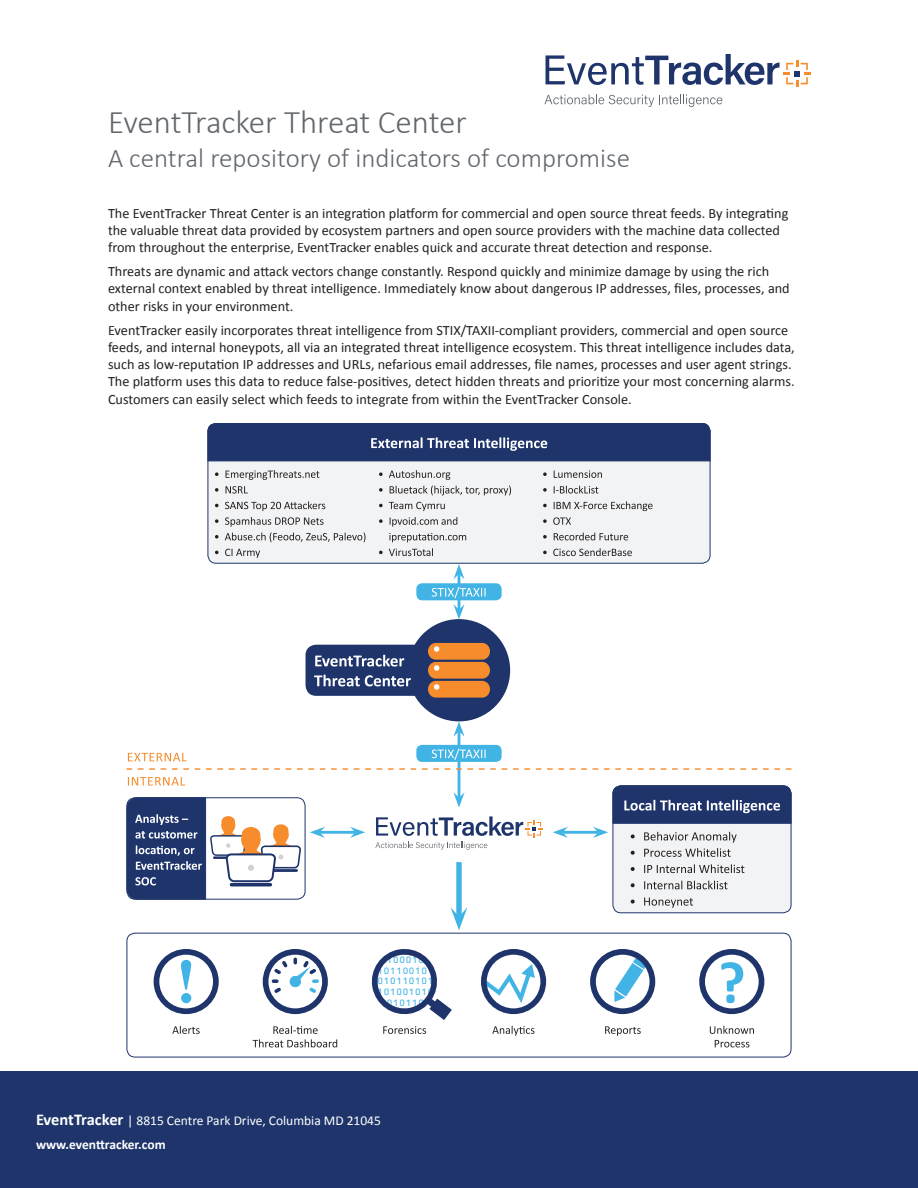
<style>
.page{position:relative;width:918px;height:1188px;background:#fff}
.page>*{position:absolute;margin:0;border:0;box-sizing:border-box;transform-origin:0 0}
.t1{font:300 33px "Calibri";color:#62676d}
.t2{font:300 27px "Calibri";color:#62676d}
.t3{font:14.25px/17.2px "Calibri";color:#231f20}
.t4{font:13.5px/24px "Calibri";color:#fff}
.t5{font:8.7px/10.6px "OCRB";color:#41b4e5;text-align:center}
.s1{font-weight:700;font-size:16.5px}
.s2{font-weight:700}
</style>
<div class="page">
<hr style="left:458px;top:731px;width:2px;height:67px;background:#41b4e5">
<svg style="left:453px;top:721px;width:12px;height:16px"></svg>
<svg style="left:453px;top:792px;width:12px;height:15px"></svg>
<div style="left:126px;top:933px;width:666px;height:125px;border:1px solid #1e346b;border-radius:8px"></div>
<hr style="left:563px;top:831px;width:35px;height:3px;background:#41b4e5">
<svg style="left:553px;top:827px;width:15px;height:11px"></svg>
<hr style="left:320px;top:831px;width:35px;height:3px;background:#41b4e5">
<svg style="left:310px;top:827px;width:15px;height:11px"></svg>
<svg style="left:350px;top:827px;width:15px;height:11px"></svg>
<div style="left:208px;top:423px;width:502px;height:140px;background:#f2f3f4;border-radius:8px"></div>
<svg style="left:543px;top:548px;width:89px;height:8px"></svg>
<svg style="left:543px;top:533px;width:85px;height:7px"></svg>
<svg style="left:543px;top:517px;width:28px;height:8px"></svg>
<svg style="left:543px;top:501px;width:110px;height:10px"></svg>
<svg style="left:543px;top:486px;width:55px;height:8px"></svg>
<svg style="left:543px;top:470px;width:59px;height:8px"></svg>
<svg style="left:379px;top:548px;width:54px;height:8px"></svg>
<svg style="left:389px;top:533px;width:77px;height:9px"></svg>
<svg style="left:379px;top:517px;width:78px;height:10px"></svg>
<svg style="left:379px;top:502px;width:66px;height:9px"></svg>
<svg style="left:379px;top:486px;width:132px;height:9px"></svg>
<svg style="left:379px;top:470px;width:71px;height:10px"></svg>
<svg style="left:215px;top:549px;width:45px;height:9px"></svg>
<svg style="left:215px;top:517px;width:151px;height:25px"></svg>
<svg style="left:215px;top:501px;width:110px;height:10px"></svg>
<svg style="left:215px;top:486px;width:33px;height:8px"></svg>
<svg style="left:215px;top:470px;width:104px;height:10px"></svg>
<svg style="left:207px;top:423px;width:504px;height:39px;background:#2b4073"></svg>
<hr style="left:458px;top:574px;width:2px;height:36px;background:#41b4e5">
<svg style="left:453px;top:564px;width:12px;height:15px"></svg>
<svg style="left:453px;top:604px;width:12px;height:15px"></svg>
<div style="left:456px;top:862px;width:6px;height:55px;background:#41b4e5"></div>
<svg style="left:451px;top:907px;width:16px;height:23px"></svg>
<svg style="left:172px;top:1026px;width:28px;height:8px"></svg>
<div style="left:154px;top:949px;width:65px;height:65px;border:6px solid #1e346b;border-radius:50%"></div>
<svg style="left:181px;top:960px;width:10px;height:43px"></svg>
<svg style="left:253px;top:1026px;width:84px;height:21px"></svg>
<svg style="left:266px;top:952px;width:59px;height:59px"></svg>
<div style="left:263px;top:949px;width:65px;height:65px;border:6px solid #1e346b;border-radius:50%"></div>
<svg style="left:272px;top:958px;width:47px;height:35px"></svg>
<svg style="left:383px;top:1026px;width:43px;height:8px"></svg>
<svg style="left:372px;top:949px;width:80px;height:71px"></svg>
<svg style="left:492px;top:1026px;width:42px;height:10px"></svg>
<svg style="left:484px;top:952px;width:59px;height:59px"></svg>
<svg style="left:481px;top:964px;width:54px;height:44px"></svg>
<div style="left:481px;top:949px;width:65px;height:65px;border:6px solid #1e346b;border-radius:50%"></div>
<svg style="left:605px;top:1026px;width:36px;height:10px"></svg>
<svg style="left:593px;top:952px;width:59px;height:59px"></svg>
<svg style="left:614px;top:956px;width:34px;height:46px"></svg>
<div style="left:590px;top:949px;width:65px;height:65px;border:6px solid #1e346b;border-radius:50%"></div>
<svg style="left:715px;top:1040px;width:34px;height:7px"></svg>
<svg style="left:710px;top:1026px;width:44px;height:8px"></svg>
<svg style="left:702px;top:952px;width:60px;height:59px"></svg>
<div style="left:699px;top:949px;width:65px;height:65px;border:6px solid #1e346b;border-radius:50%"></div>
<svg style="left:721px;top:962px;width:22px;height:41px"></svg>
<svg style="left:375px;top:816px;width:168px;height:34px"></svg>
<div style="left:613px;top:786px;width:178px;height:127px;background:#f2f3f4;border-radius:8px"></div>
<div style="left:612px;top:785px;width:180px;height:128px;border:1px solid #1e346b;border-radius:8px"></div>
<svg style="left:631px;top:898px;width:62px;height:10px"></svg>
<svg style="left:631px;top:881px;width:97px;height:8px"></svg>
<svg style="left:631px;top:864px;width:113px;height:9px"></svg>
<svg style="left:593px;top:785px;width:199px;height:72px"></svg>
<svg style="left:128px;top:777px;width:57px;height:9px"></svg>
<svg style="left:128px;top:753px;width:59px;height:8px"></svg>
<svg style="left:126px;top:797px;width:175px;height:103px"></svg>
<svg style="left:126px;top:768px;width:666px;height:2px"></svg>
<div style="left:408px;top:619px;width:102px;height:102px;background:#1e346b;border-radius:50%"></div>
<div style="left:428px;top:643px;width:62px;height:17px;background:#f68c2c;border-radius:8px"></div>
<div style="left:428px;top:662px;width:62px;height:17px;background:#f68c2c;border-radius:8px"></div>
<div style="left:428px;top:681px;width:62px;height:17px;background:#f68c2c;border-radius:8px"></div>
<svg style="left:306px;top:645px;width:141px;height:51px"></svg>
<div style="left:416px;top:583px;width:86px;height:17px;background:#41b4e5;border-radius:6px"></div>
<svg style="left:432px;top:587px;width:54px;height:11px"></svg>
<div style="left:416px;top:745px;width:86px;height:17px;background:#41b4e5;border-radius:6px"></div>
<svg style="left:432px;top:748px;width:54px;height:12px"></svg>
<svg style="left:544px;top:94px;width:178px;height:13px"></svg>
<svg style="left:546px;top:54px;width:264px;height:33px"></svg>
<div style="left:0;top:1071px;width:918px;height:117px;background:#1e346b"></div>
<h1 class="t1" style="left:108px;top:101px;width:360px">EventTracker Threat Center</h1>
<h2 class="t2" style="left:108px;top:142px;width:524px">A central repository of indicators of compromise</h2>
<p class="t3" style="left:108px;top:204px;width:682px">The EventTracker Threat Center is an integration platform for commercial and open source threat feeds. By integrating the valuable threat data provided by ecosystem partners and open source providers with the machine data collected from throughout the enterprise, EventTracker enables quick and accurate threat detection and response.</p>
<p class="t3" style="left:108px;top:263px;width:683px">Threats are dynamic and attack vectors change constantly. Respond quickly and minimize damage by using the rich external context enabled by threat intelligence. Immediately know about dangerous IP addresses, files, processes, and other risks in your environment.</p>
<p class="t3" style="left:108px;top:321px;width:688px">EventTracker easily incorporates threat intelligence from STIX/TAXII-compliant providers, commercial and open source feeds, and internal honeypots, all via an integrated threat intelligence ecosystem. This threat intelligence includes data, such as low-reputation IP addresses and URLs, nefarious email addresses, file names, processes and user agent strings.<br>The platform uses this data to reduce false-positives, detect hidden threats and prioritize your most concerning alarms.<br>Customers can easily select which feeds to integrate from within the EventTracker Console.</p>
<p class="t5" style="left:377px;top:955px;width:58px">100010<br>101100101<br>010110101<br>101001010<br>010110</p>
<p class="t4" style="left:36px;top:1108px;width:347px"><span class="s1">EventTracker</span> | 8815 Centre Park Drive, Columbia MD 21045 <span class="s2">www.eventtracker.com</span></p>
</div>
